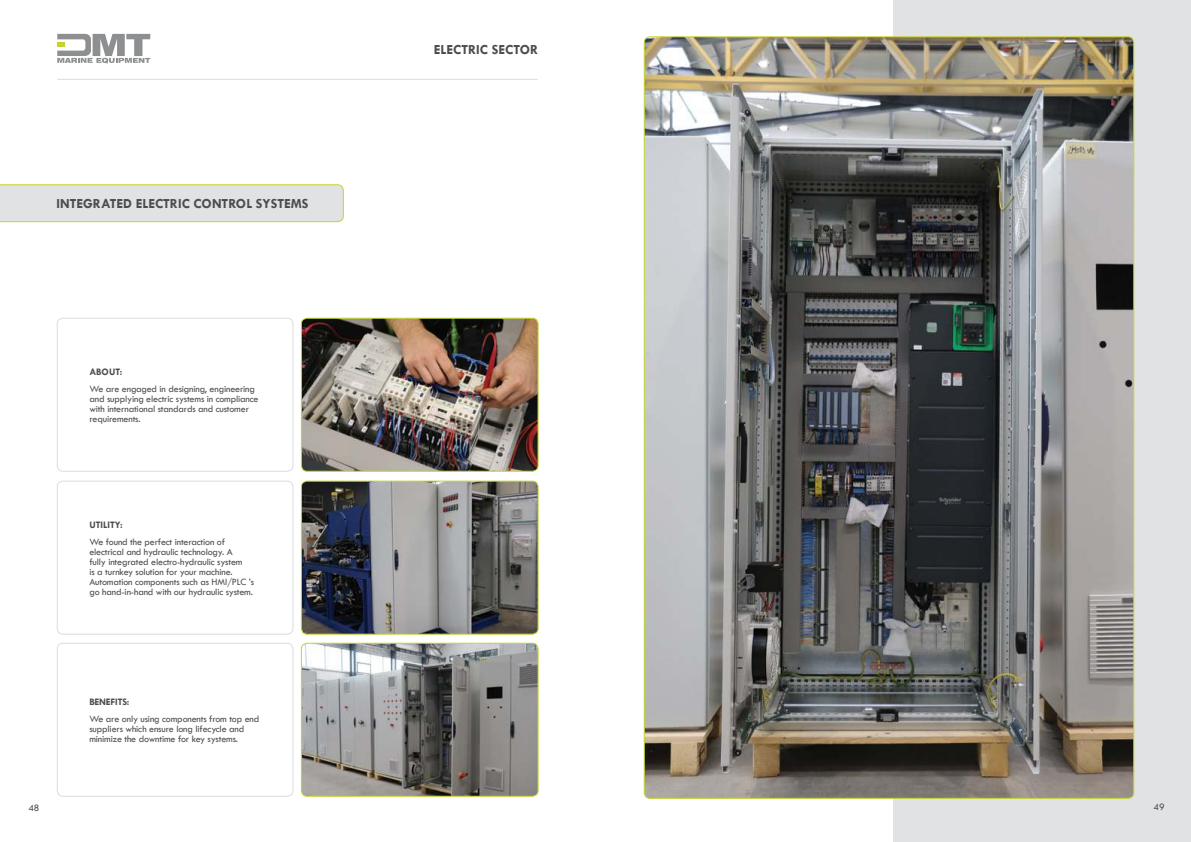
<style>
.page{position:relative;width:1191px;height:842px;background:#fff}
.page>*{position:absolute;margin:0;border:0;box-sizing:border-box;transform-origin:0 0}
.t1{font:700 14px "Tw Cen";color:#4c4d4f}
.t2{font:10px/10px "Tw Cen";letter-spacing:-.015em;color:#4c4d4f}
.t3{font:700 10px "Tw Cen";color:#4c4d4f}
</style>
<div class="page">
<svg style="left:57px;top:34px;width:93px;height:30px"></svg>
<hr style="left:57px;top:79px;width:480px;height:1px;background:#dbdcde">
<div style="left:893px;top:0;width:298px;height:842px;background:#e1e2e4"></div>
<div style="left:57px;top:318px;width:236px;height:154px;border:1px solid #dbdcde;border-radius:6px"></div>
<div style="left:57px;top:481px;width:236px;height:154px;border:1px solid #dbdcde;border-radius:6px"></div>
<div style="left:57px;top:643px;width:236px;height:154px;border:1px solid #dbdcde;border-radius:6px"></div>
<img style="left:301px;top:318px;width:237px;height:153px">
<div style="left:301px;top:318px;width:237px;height:154px;border:1px solid #c3d52d;border-radius:6px"></div>
<img style="left:301px;top:481px;width:237px;height:153px">
<div style="left:301px;top:481px;width:237px;height:154px;border:1px solid #c3d52d;border-radius:6px"></div>
<img style="left:301px;top:643px;width:237px;height:153px">
<div style="left:301px;top:643px;width:237px;height:154px;border:1px solid #c3d52d;border-radius:6px"></div>
<img style="left:645px;top:37px;width:488px;height:761px">
<svg style="left:0;top:184px;width:344px;height:38px;background:#dfe1da"></svg>
<h1 class="t1" style="left:57px;top:198px;width:253px">INTEGRATED ELECTRIC CONTROL SYSTEMS</h1>
<p class="t3" style="left:89px;top:367px;width:34px">ABOUT:</p>
<p class="t2" style="left:89px;top:384px;width:171px">We are engaged in designing, engineering and supplying electric systems in compliance with international standards and customer requirements.</p>
<p class="t3" style="left:89px;top:520px;width:35px">UTILITY:</p>
<p class="t2" style="left:89px;top:537px;width:166px">We found the perfect interaction of electrical and hydraulic technology. A<br>fully integrated electro-hydraulic system<br>is a turnkey solution for your machine.<br>Automation components such as HMI/PLC ’s go hand-in-hand with our hydraulic system.</p>
<p class="t3" style="left:89px;top:697px;width:42px">BENEFITS:</p>
<p class="t2" style="left:89px;top:714px;width:171px">We are only using components from top end suppliers which ensure long lifecycle and minimize the downtime for key systems.</p>
<h1 class="t1" style="left:434px;top:43px;width:106px">ELECTRIC SECTOR</h1>
<p class="t2" style="left:28px;top:803px;width:13px">48</p>
<p class="t2" style="left:1153px;top:802px;width:13px">49</p>
</div>
